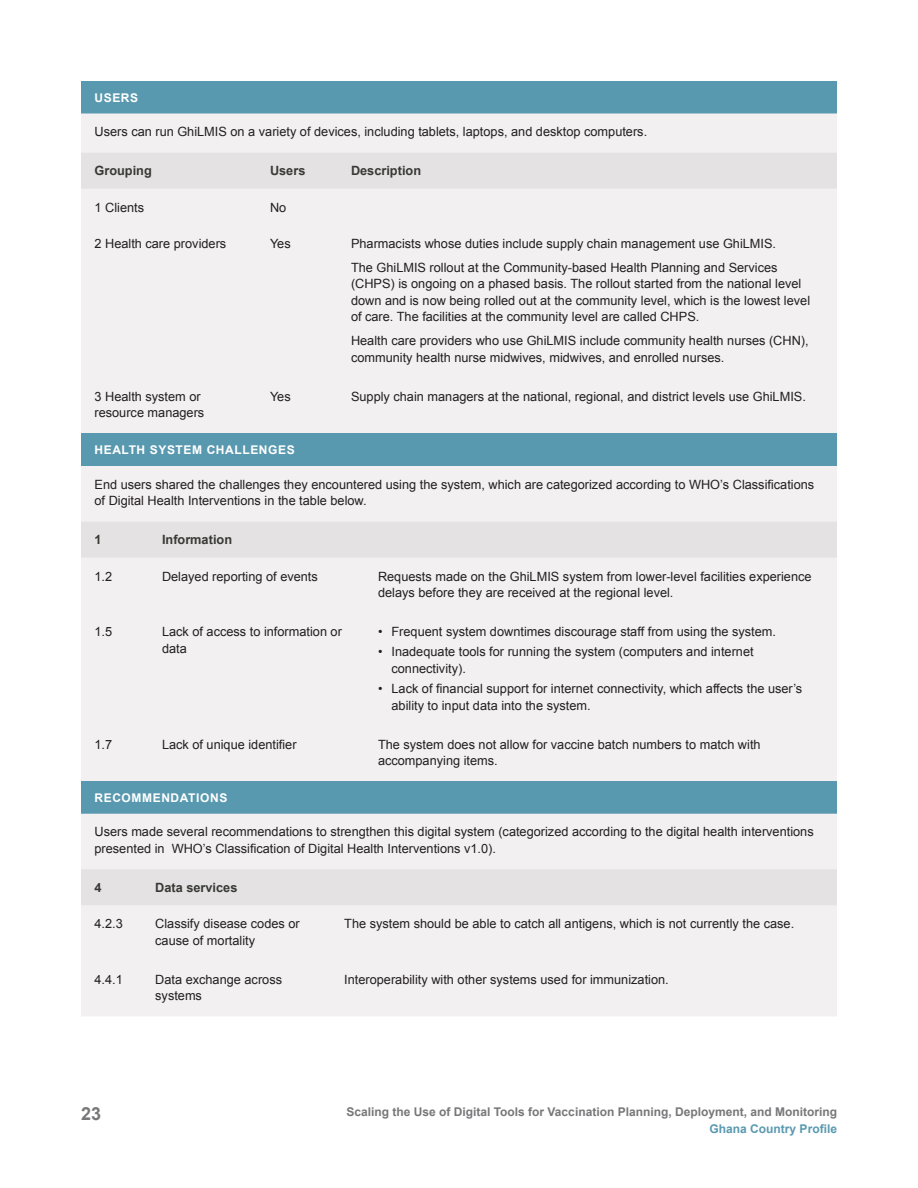
<style>
.page{position:relative;width:918px;height:1188px;background:#fff}
.page>*{position:absolute;margin:0;border:0;box-sizing:border-box;transform-origin:0 0}
.t1{font:700 18px "Arial";color:#77777a}
.Table_text{font:12.75px/16.5px "Arial";color:#231f20}
.PS_text_head{font:700 12.75px "Arial";color:#383935}
.t2{font:700 12px "Arial";color:#77777a}
.PS_section_head{font:700 12px "Arial";letter-spacing:.05em;color:#fff}
.t3{font:700 12px "Arial";color:#5999af}
</style>
<div class="page">
<div style="left:81px;top:81px;width:756px;height:32px;background:#5999af"></div>
<div style="left:81px;top:113px;width:756px;height:321px;background:#f3f0f1"></div>
<div style="left:81px;top:152px;width:756px;height:37px;background:#e4e2e3"></div>
<div style="left:81px;top:434px;width:756px;height:32px;background:#5999af"></div>
<div style="left:81px;top:466px;width:756px;height:315px;background:#f3f0f1"></div>
<div style="left:81px;top:521px;width:756px;height:37px;background:#e4e2e3"></div>
<div style="left:81px;top:781px;width:756px;height:33px;background:#5999af"></div>
<div style="left:81px;top:814px;width:756px;height:202px;background:#f3f0f1"></div>
<div style="left:81px;top:869px;width:756px;height:36px;background:#e4e2e3"></div>
<p class="PS_section_head" style="left:94px;top:89px;width:45px">USERS</p>
<p class="Table_text" style="left:94px;top:124px;width:554px">Users can run GhiLMIS on a variety of devices, including tablets, laptops, and desktop computers.</p>
<p class="PS_text_head" style="left:94px;top:162px;width:59px">Grouping</p>
<p class="PS_text_head" style="left:270px;top:162px;width:37px">Users</p>
<p class="PS_text_head" style="left:351px;top:162px;width:72px">Description</p>
<p class="Table_text" style="left:94px;top:199px;width:51px">1 Clients</p>
<p class="Table_text" style="left:270px;top:199px;width:18px">No</p>
<p class="Table_text" style="left:94px;top:235px;width:133px">2 Health care providers</p>
<p class="Table_text" style="left:270px;top:235px;width:22px">Yes</p>
<p class="Table_text" style="left:351px;top:235px;width:427px">Pharmacists whose duties include supply chain management use GhiLMIS.</p>
<p class="Table_text" style="left:351px;top:259px;width:461px">The GhiLMIS rollout at the Community-based Health Planning and Services (CHPS) is ongoing on a phased basis. The rollout started from the national level down and is now being rolled out at the community level, which is the lowest level of care. The facilities at the community level are called CHPS.</p>
<p class="Table_text" style="left:351px;top:333px;width:459px">Health care providers who use GhiLMIS include community health nurses (CHN), community health nurse midwives, midwives, and enrolled nurses.</p>
<p class="Table_text" style="left:94px;top:388px;width:111px">3 Health system or resource managers</p>
<p class="Table_text" style="left:270px;top:388px;width:22px">Yes</p>
<p class="Table_text" style="left:351px;top:388px;width:456px">Supply chain managers at the national, regional, and district levels use GhiLMIS.</p>
<p class="PS_section_head" style="left:94px;top:442px;width:202px">HEALTH SYSTEM CHALLENGES</p>
<p class="Table_text" style="left:94px;top:476px;width:721px">End users shared the challenges they encountered using the system, which are categorized according to WHO’s Classifications of Digital Health Interventions in the table below.</p>
<p class="PS_text_head" style="left:94px;top:531px;width:9px">1</p>
<p class="PS_text_head" style="left:162px;top:531px;width:72px">Information</p>
<p class="Table_text" style="left:94px;top:568px;width:19px">1.2</p>
<p class="Table_text" style="left:162px;top:568px;width:157px">Delayed reporting of events</p>
<p class="Table_text" style="left:378px;top:568px;width:435px">Requests made on the GhiLMIS system from lower-level facilities experience delays before they are received at the regional level.</p>
<p class="Table_text" style="left:94px;top:623px;width:19px">1.5</p>
<p class="Table_text" style="left:162px;top:623px;width:181px">Lack of access to information or data</p>
<p class="Table_text" style="left:378px;top:623px;width:400px">• Frequent system downtimes discourage staff from using the system.</p>
<p class="Table_text" style="left:392px;top:644px;width:364px;text-indent:-14px">• Inadequate tools for running the system (computers and internet connectivity).</p>
<p class="Table_text" style="left:392px;top:680px;width:412px;text-indent:-14px">• Lack of financial support for internet connectivity, which affects the user’s ability to input data into the system.</p>
<p class="Table_text" style="left:94px;top:736px;width:19px">1.7</p>
<p class="Table_text" style="left:162px;top:736px;width:136px">Lack of unique identifier</p>
<p class="Table_text" style="left:378px;top:736px;width:384px">The system does not allow for vaccine batch numbers to match with accompanying items.</p>
<p class="PS_section_head" style="left:94px;top:790px;width:134px">RECOMMENDATIONS</p>
<p class="Table_text" style="left:94px;top:824px;width:721px">Users made several recommendations to strengthen this digital system (categorized according to the digital health interventions presented in WHO’s Classification of Digital Health Interventions v1.0).</p>
<p class="PS_text_head" style="left:94px;top:879px;width:9px">4</p>
<p class="PS_text_head" style="left:155px;top:879px;width:84px">Data services</p>
<p class="Table_text" style="left:94px;top:916px;width:30px">4.2.3</p>
<p class="Table_text" style="left:155px;top:916px;width:146px">Classify disease codes or cause of mortality</p>
<p class="Table_text" style="left:344px;top:916px;width:451px">The system should be able to catch all antigens, which is not currently the case.</p>
<p class="Table_text" style="left:94px;top:971px;width:30px">4.4.1</p>
<p class="Table_text" style="left:155px;top:971px;width:128px">Data exchange across systems</p>
<p class="Table_text" style="left:344px;top:971px;width:326px">Interoperability with other systems used for immunization.</p>
<h1 class="t1" style="left:81px;top:1102px;width:22px">23</h1>
<p class="t2" style="left:347px;top:1104px;width:492px">Scaling the Use of Digital Tools for Vaccination Planning, Deployment, and Monitoring</p>
<p class="t3" style="left:710px;top:1120px;width:129px">Ghana Country Profile</p>
</div>
